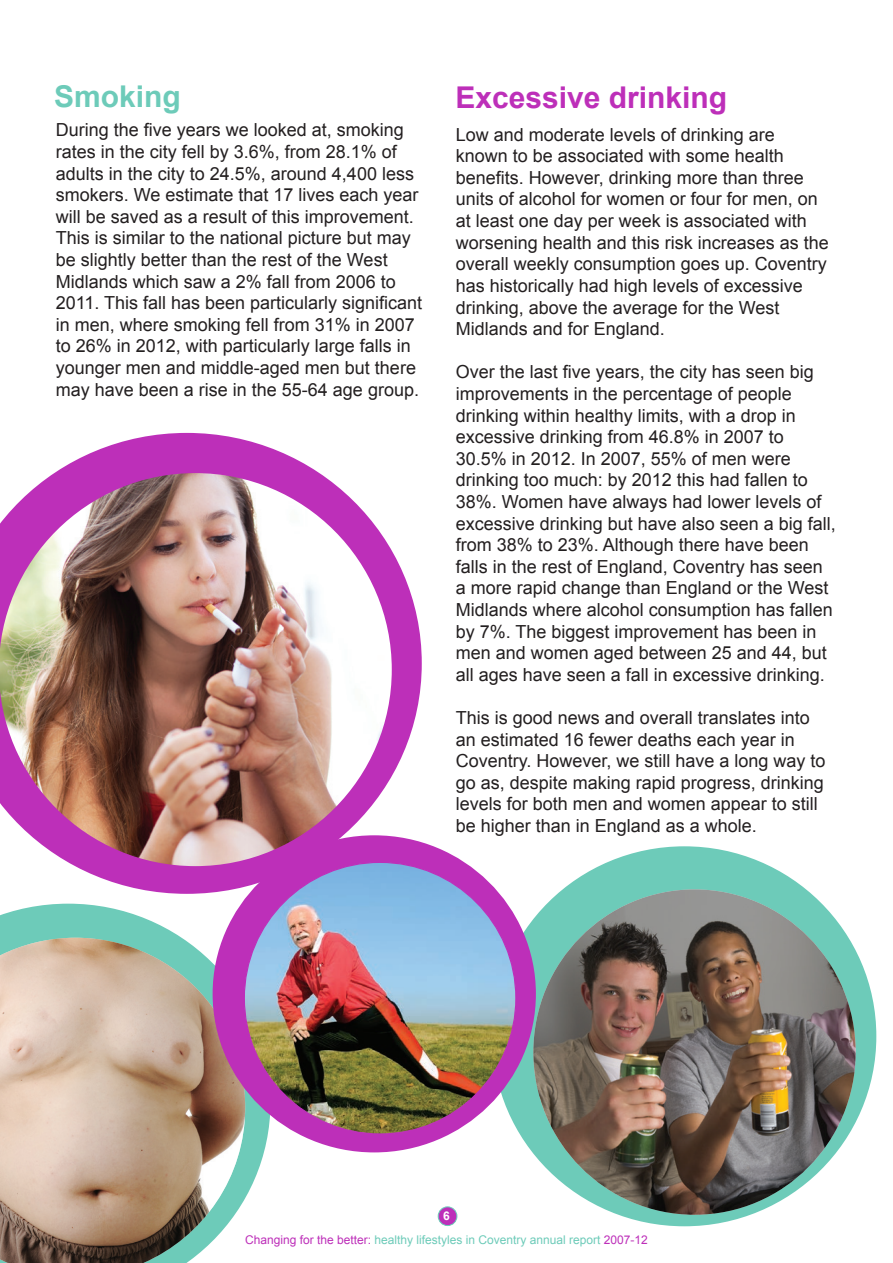
<style>
.page{position:relative;width:893px;height:1263px;background:#fff}
.page>*{position:absolute;margin:0;border:0;box-sizing:border-box;transform-origin:0 0}
.t1{font:700 30px "Arial";color:#bd2fb9}
.t2{font:700 30px "Arial";color:#6dcbb9}
.t3{font:18px/21.6px "Arial";color:#231f20}
.t4{font:12px/24px "Arial";color:#6dcbb9;text-align:center}
.s1{font-weight:700;color:#fff}
.s2{color:#bd2fb9}
</style>
<div class="page">
<div style="left:438px;top:1207px;width:19px;height:18px;background:#bd2fb9;border-radius:50%"></div>
<div style="left:438px;top:1206px;width:19px;height:20px;border:1px solid #6dcbb9;border-radius:50%"></div>
<svg style="left:0;top:904px;width:270px;height:294px;fill:#6dcbb9"></svg>
<img style="left:0;top:938px;width:245px;height:325px">
<svg style="left:57px;top:433px;width:365px;height:461px"></svg>
<img style="left:0;top:471px;width:393px;height:397px">
<div style="left:492px;top:846px;width:384px;height:380px;background:#6dcbb9;border-radius:50%"></div>
<img style="left:533px;top:889px;width:323px;height:326px">
<div style="left:213px;top:835px;width:323px;height:317px;background:#bd2fb9;border-radius:50%"></div>
<img style="left:244px;top:862px;width:272px;height:272px;border-radius:136px">
<p class="t2" style="left:54px;top:79px;width:128px">Smoking</p>
<p class="t3" style="left:56px;top:119px;width:368px">During the five years we looked at, smoking rates in the city fell by 3.6%, from 28.1% of adults in the city to 24.5%, around 4,400 less smokers. We estimate that 17 lives each year will be saved as a result of this improvement.<br>This is similar to the national picture but may be slightly better than the rest of the West Midlands which saw a 2% fall from 2006 to 2011. This fall has been particularly significant in men, where smoking fell from 31% in 2007 to 26% in 2012, with particularly large falls in younger men and middle-aged men but there may have been a rise in the 55-64 age group.</p>
<p class="t1" style="left:455px;top:80px;width:273px">Excessive drinking</p>
<p class="t3" style="left:456px;top:124px;width:375px">Low and moderate levels of drinking are known to be associated with some health benefits. However, drinking more than three units of alcohol for women or four for men, on at least one day per week is associated with worsening health and this risk increases as the overall weekly consumption goes up. Coventry has historically had high levels of excessive drinking, above the average for the West Midlands and for England.</p>
<p class="t3" style="left:456px;top:361px;width:382px">Over the last five years, the city has seen big improvements in the percentage of people drinking within healthy limits, with a drop in excessive drinking from 46.8% in 2007 to 30.5% in 2012. In 2007, 55% of men were drinking too much: by 2012 this had fallen to 38%. Women have always had lower levels of excessive drinking but have also seen a big fall, from 38% to 23%. Although there have been falls in the rest of England, Coventry has seen a more rapid change than England or the West Midlands where alcohol consumption has fallen by 7%. The biggest improvement has been in men and women aged between 25 and 44, but all ages have seen a fall in excessive drinking.</p>
<p class="t3" style="left:456px;top:707px;width:371px">This is good news and overall translates into an estimated 16 fewer deaths each year in Coventry. However, we still have a long way to go as, despite making rapid progress, drinking levels for both men and women appear to still be higher than in England as a whole.</p>
<p class="t4" style="left:245px;top:1204px;width:404px"><span class="s1">6<br></span><span class="s2">Changing for the better:</span> healthy lifestyles in Coventry annual report <span class="s2">2007-12</span></p>
</div>
